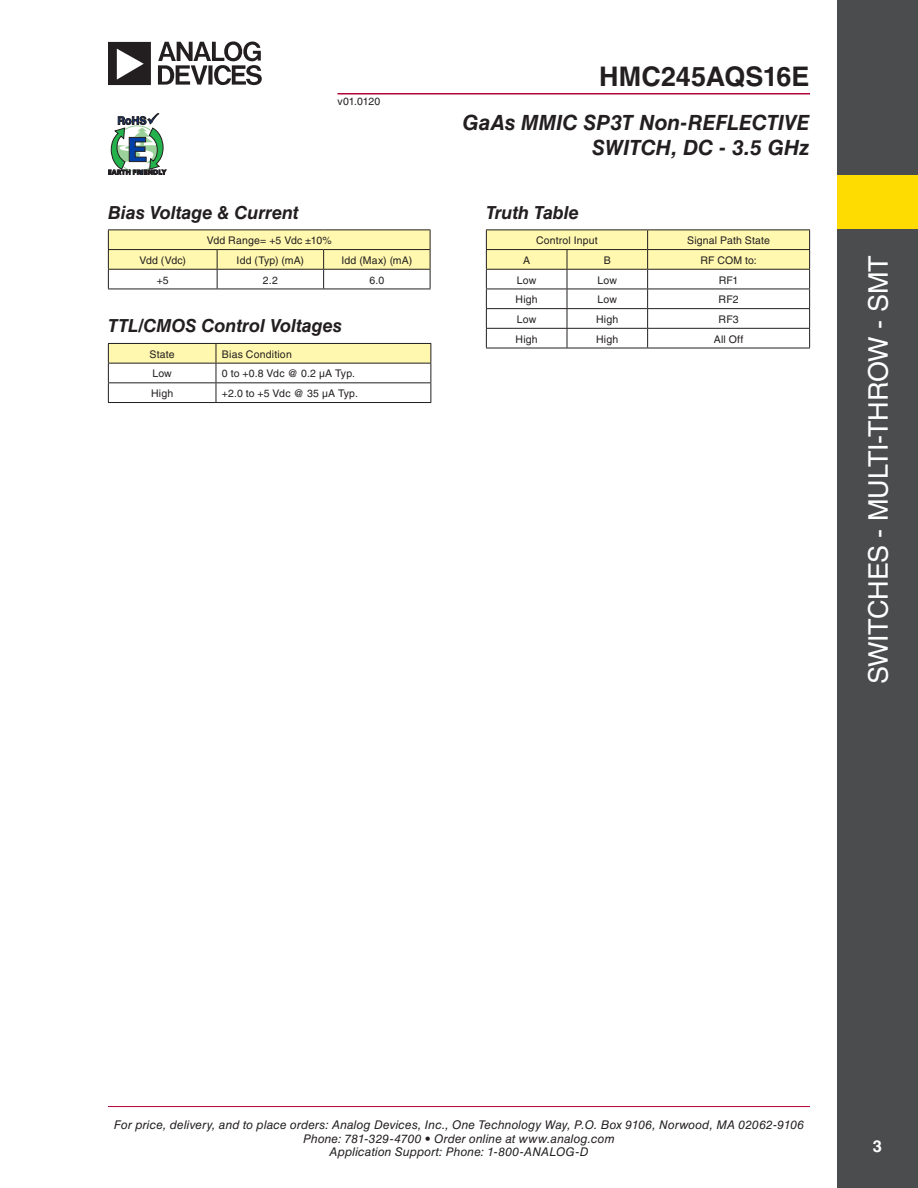
<style>
.page{position:relative;width:918px;height:1188px;background:#fff}
.page>*{position:absolute;margin:0;border:0;box-sizing:border-box;transform-origin:0 0}
.t1{font:27px "Helvetica LT Std";letter-spacing:-.01em;color:#fff}
.t2{font:700 27px "Helvetica LT Std";color:#231f20}
.t3{font:italic 700 21px/25.2px "Helvetica LT Std";color:#231f20;text-align:right}
.t4{font:italic 700 18px "Helvetica LT Std";letter-spacing:-.005em;color:#231f20}
.t5{font:700 16.5px "Helvetica LT Std";color:#fff}
.t6{font:italic 12px/13.5px "Helvetica LT Std";letter-spacing:.01em;color:#231f20;text-align:center}
.t7{font:10.5px "Helvetica LT Std";letter-spacing:.015em;color:#231f20}
</style>
<div class="page">
<hr style="left:108px;top:1106px;width:702px;height:1px;background:#b30437">
<hr style="left:338px;top:93px;width:472px;height:1px;background:#b30437">
<svg style="left:108px;top:113px;width:58px;height:62px"></svg>
<div style="left:837px;top:0;width:81px;height:1188px;background:#4b4c4d"></div>
<div style="left:837px;top:175px;width:81px;height:54px;background:#ffdc01"></div>
<svg style="left:108px;top:41px;width:154px;height:44px"></svg>
<svg style="left:486px;top:230px;width:324px;height:118px"></svg>
<hr style="left:486px;top:348px;width:81px;height:1px;background:#231f20">
<hr style="left:567px;top:348px;width:81px;height:1px;background:#231f20">
<hr style="left:648px;top:348px;width:162px;height:1px;background:#231f20">
<hr style="left:108px;top:229px;width:109px;height:1px;background:#231f20">
<hr style="left:217px;top:229px;width:107px;height:1px;background:#231f20">
<hr style="left:324px;top:229px;width:106px;height:1px;background:#231f20">
<svg style="left:108px;top:230px;width:323px;height:59px"></svg>
<hr style="left:108px;top:289px;width:109px;height:1px;background:#231f20">
<hr style="left:217px;top:289px;width:107px;height:1px;background:#231f20">
<hr style="left:324px;top:289px;width:106px;height:1px;background:#231f20">
<svg style="left:108px;top:343px;width:323px;height:59px"></svg>
<hr style="left:108px;top:402px;width:108px;height:1px;background:#231f20">
<hr style="left:216px;top:402px;width:215px;height:1px;background:#231f20">
<p class="t7" style="left:338px;top:95px;width:44px">v01.0120</p>
<p class="t4" style="left:108px;top:201px;width:192px">Bias Voltage &amp; Current</p>
<p class="t7" style="left:207px;top:234px;width:127px">Vdd Range= +5 Vdc ±10%</p>
<p class="t7" style="left:139px;top:254px;width:48px">Vdd (Vdc)</p>
<p class="t7" style="left:237px;top:254px;width:69px">Idd (Typ) (mA)</p>
<p class="t7" style="left:341px;top:254px;width:72px">Idd (Max) (mA)</p>
<p class="t7" style="left:157px;top:274px;width:14px">+5</p>
<p class="t7" style="left:263px;top:274px;width:17px">2.2</p>
<p class="t7" style="left:369px;top:274px;width:16px">6.0</p>
<p class="t4" style="left:108px;top:315px;width:235px">TTL/CMOS Control Voltages</p>
<p class="t7" style="left:150px;top:348px;width:27px">State</p>
<p class="t7" style="left:222px;top:348px;width:71px">Bias Condition</p>
<p class="t7" style="left:152px;top:368px;width:21px">Low</p>
<p class="t7" style="left:222px;top:368px;width:135px">0 to +0.8 Vdc @ 0.2 µA Typ.</p>
<p class="t7" style="left:151px;top:387px;width:24px">High</p>
<p class="t7" style="left:222px;top:387px;width:138px">+2.0 to +5 Vdc @ 35 µA Typ.</p>
<h1 class="t2" style="left:599px;top:60px;width:212px">HMC245AQS16E</h1>
<h2 class="t3" style="left:463px;top:109px;width:349px">GaAs MMIC SP3T Non-REFLECTIVE<br>SWITCH, DC - 3.5 GHz</h2>
<p class="t4" style="left:486px;top:201px;width:94px">Truth Table</p>
<p class="t7" style="left:536px;top:234px;width:63px">Control Input</p>
<p class="t7" style="left:687px;top:234px;width:84px">Signal Path State</p>
<p class="t7" style="left:523px;top:254px;width:9px">A</p>
<p class="t7" style="left:604px;top:254px;width:9px">B</p>
<p class="t7" style="left:700px;top:254px;width:58px">RF COM to:</p>
<p class="t7" style="left:517px;top:274px;width:21px">Low</p>
<p class="t7" style="left:598px;top:274px;width:21px">Low</p>
<p class="t7" style="left:719px;top:274px;width:21px">RF1</p>
<p class="t7" style="left:516px;top:293px;width:24px">High</p>
<p class="t7" style="left:598px;top:293px;width:21px">Low</p>
<p class="t7" style="left:719px;top:293px;width:22px">RF2</p>
<p class="t7" style="left:517px;top:313px;width:21px">Low</p>
<p class="t7" style="left:596px;top:313px;width:24px">High</p>
<p class="t7" style="left:719px;top:313px;width:22px">RF3</p>
<p class="t7" style="left:516px;top:333px;width:24px">High</p>
<p class="t7" style="left:596px;top:333px;width:24px">High</p>
<p class="t7" style="left:714px;top:333px;width:31px">All Off</p>
<h1 class="t1" style="left:863px;top:684px;width:430px;rotate:-90deg">SWITCHES - MULTI-THROW - SMT</h1>
<p class="t6" style="left:114px;top:1118px;width:692px">For price, delivery, and to place orders: Analog Devices, Inc., One Technology Way, P.O. Box 9106, Norwood, MA 02062-9106<br>Phone: 781-329-4700 • Order online at www.analog.com<br>Application Support: Phone: 1-800-ANALOG-D</p>
<h3 class="t5" style="left:873px;top:1136px;width:11px">3</h3>
</div>
